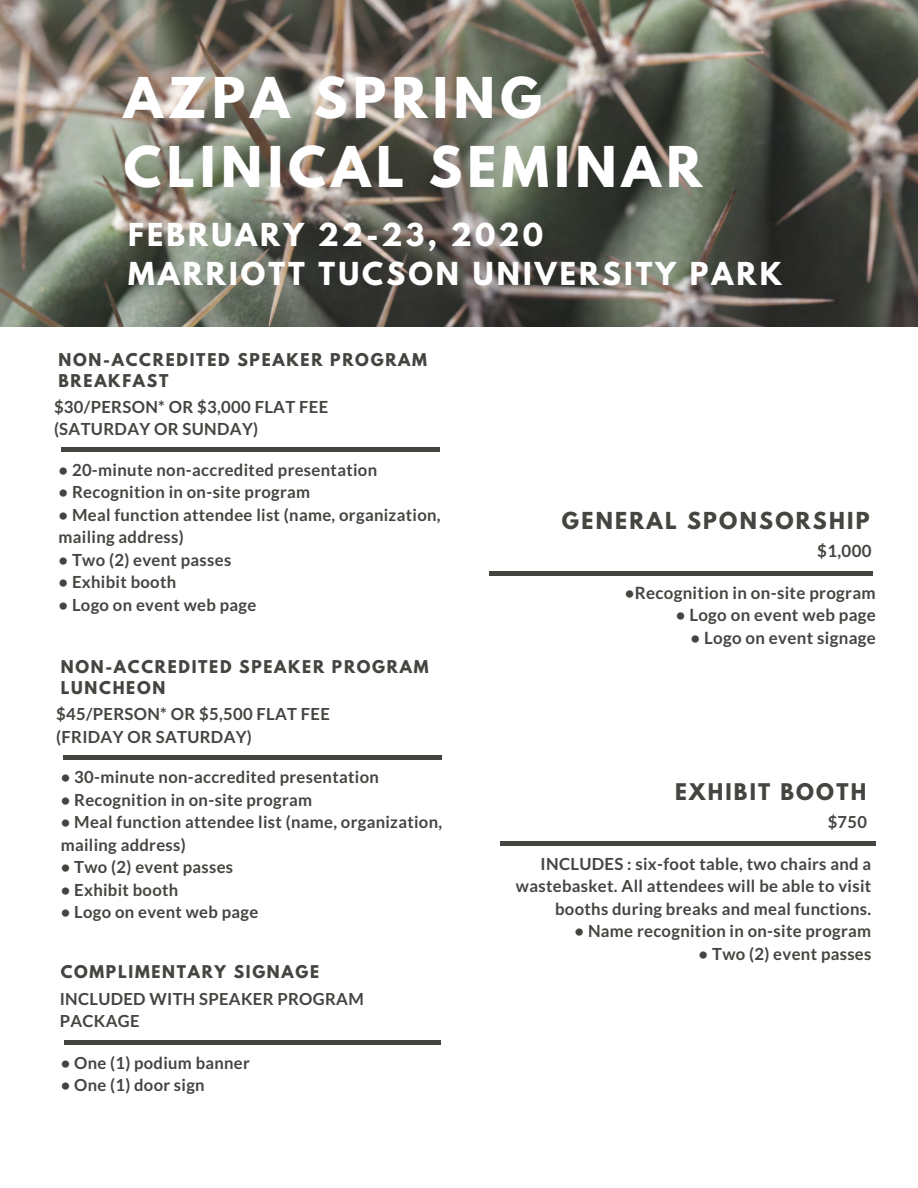
<style>
.page{position:relative;width:918px;height:1188px;background:#fff}
.page>*{position:absolute;margin:0;border:0;box-sizing:border-box;transform-origin:0 0}
.t1{font:700 49.8px/68.7px "League Spartan";letter-spacing:.11em;color:#fff}
.t2{font:700 28.05px/38.2px "League Spartan";letter-spacing:.11em;color:#fff}
.t3{font:700 20.7px "League Spartan";letter-spacing:.11em;color:#444440}
.t4{font:700 20.4px "League Spartan";letter-spacing:.11em;color:#444440}
.t5{font:700 16.8px "Lato";letter-spacing:.02em;color:#444440}
.t6{font:700 16.65px/22.5px "Lato";letter-spacing:.02em;color:#444440}
.t7{font:700 16.5px "Lato";color:#444440}
.t8{font:700 15.6px/21.3px "League Spartan";letter-spacing:.11em;color:#444440}
</style>
<div class="page">
<img style="left:0;top:0;width:918px;height:326px">
<hr style="left:490px;top:572px;width:383px;height:4px;background:#444440">
<hr style="left:500px;top:842px;width:376px;height:4px;background:#444440">
<hr style="left:61px;top:448px;width:379px;height:4px;background:#444440">
<hr style="left:64px;top:1041px;width:376px;height:4px;background:#444440">
<hr style="left:63px;top:755px;width:379px;height:4px;background:#444440">
<h1 class="t1" style="left:124px;top:70px;width:580px">AZPA SPRING<br>CLINICAL SEMINAR</h1>
<h2 class="t2" style="left:128px;top:220px;width:655px">FEBRUARY 22-23, 2020<br>MARRIOTT TUCSON UNIVERSITY PARK</h2>
<p class="t8" style="left:58px;top:351px;width:370px">NON-ACCREDITED SPEAKER PROGRAM<br>BREAKFAST</p>
<p class="t6" style="left:54px;top:395px;width:276px">$30/PERSON* OR $3,000 FLAT FEE (SATURDAY OR SUNDAY)</p>
<p class="t6" style="left:58px;top:458px;width:320px">• 20-minute non-accredited presentation</p>
<p class="t6" style="left:58px;top:481px;width:253px">• Recognition in on-site program</p>
<p class="t6" style="left:58px;top:503px;width:384px">• Meal function attendee list (name, organization, mailing address)</p>
<p class="t6" style="left:58px;top:548px;width:174px">• Two (2) event passes</p>
<p class="t6" style="left:58px;top:571px;width:119px">• Exhibit booth</p>
<p class="t6" style="left:58px;top:593px;width:199px">• Logo on event web page</p>
<p class="t8" style="left:61px;top:658px;width:369px">NON-ACCREDITED SPEAKER PROGRAM<br>LUNCHEON</p>
<p class="t6" style="left:56px;top:702px;width:275px">$45/PERSON* OR $5,500 FLAT FEE (FRIDAY OR SATURDAY)</p>
<p class="t6" style="left:61px;top:765px;width:320px">• 30-minute non-accredited presentation</p>
<p class="t6" style="left:61px;top:788px;width:253px">• Recognition in on-site program</p>
<p class="t6" style="left:61px;top:810px;width:383px">• Meal function attendee list (name, organization, mailing address)</p>
<p class="t6" style="left:61px;top:855px;width:174px">• Two (2) event passes</p>
<p class="t6" style="left:61px;top:878px;width:119px">• Exhibit booth</p>
<p class="t6" style="left:61px;top:900px;width:199px">• Logo on event web page</p>
<p class="t8" style="left:61px;top:963px;width:260px">COMPLIMENTARY SIGNAGE</p>
<p class="t6" style="left:60px;top:987px;width:306px">INCLUDED WITH SPEAKER PROGRAM<br>PACKAGE</p>
<p class="t6" style="left:61px;top:1051px;width:191px">• One (1) podium banner</p>
<p class="t6" style="left:61px;top:1074px;width:145px">• One (1) door sign</p>
<p class="t3" style="left:562px;top:510px;width:309px">GENERAL SPONSORSHIP</p>
<p class="t5" style="left:817px;top:540px;width:56px">$1,000</p>
<p class="t5" style="left:625px;top:582px;width:253px">•Recognition in on-site program</p>
<p class="t5" style="left:676px;top:604px;width:202px">• Logo on event web page</p>
<p class="t5" style="left:691px;top:627px;width:187px">• Logo on event signage</p>
<p class="t4" style="left:675px;top:782px;width:193px">EXHIBIT BOOTH</p>
<p class="t7" style="left:828px;top:812px;width:41px">$750</p>
<p class="t6" style="left:516px;top:852px;width:357px;text-align:right">INCLUDES : six-foot table, two chairs and a wastebasket. All attendees will be able to visit booths during breaks and meal functions.</p>
<p class="t6" style="left:575px;top:919px;width:298px">• Name recognition in on-site program</p>
<p class="t6" style="left:699px;top:942px;width:174px">• Two (2) event passes</p>
</div>
